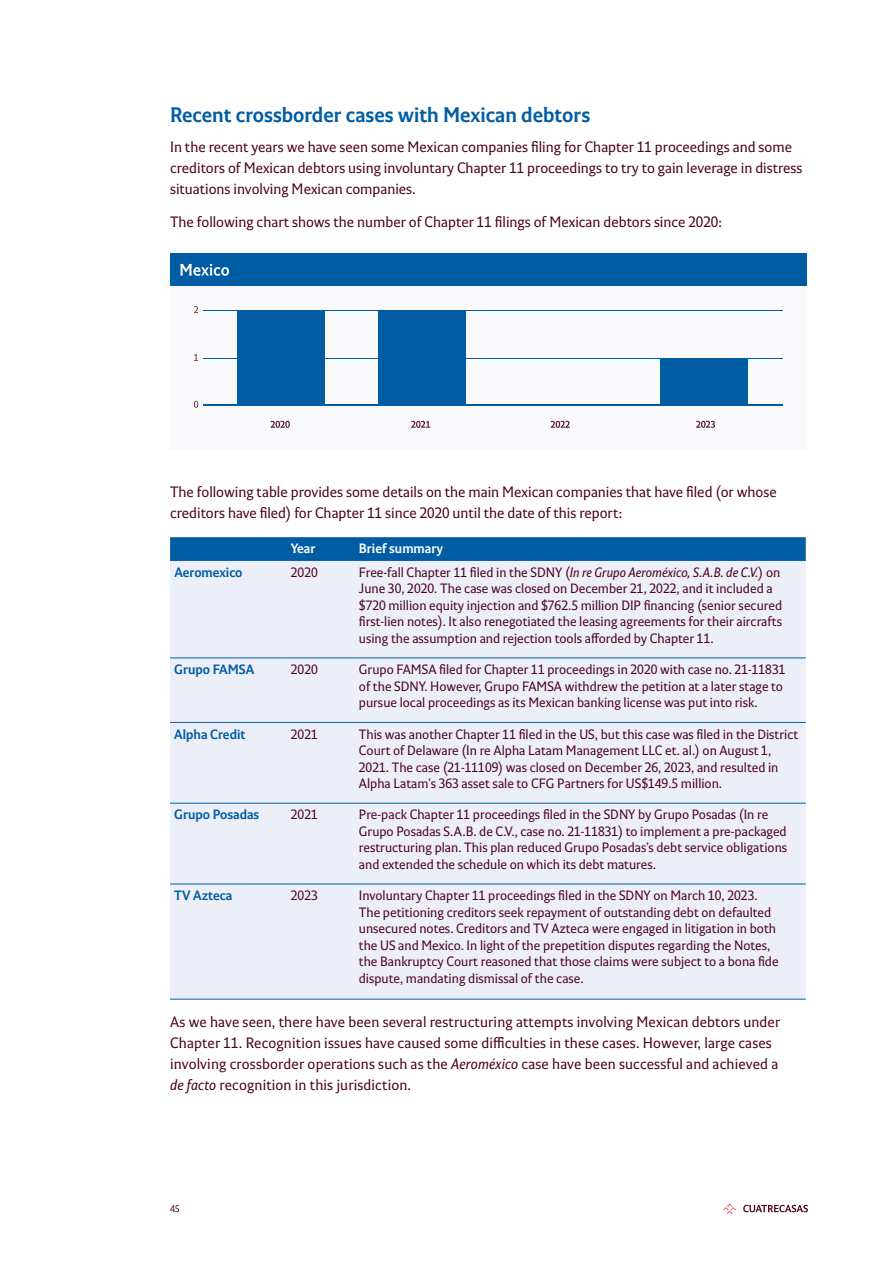
<style>
.page{position:relative;width:893px;height:1263px;background:#fff}
.page>*{position:absolute;margin:0;border:0;box-sizing:border-box;transform-origin:0 0}
.t1{font:700 21px "Cuatrecasas Text";color:#005da4}
.t2{font:15px/21px "Cuatrecasas Text";color:#4b0022}
.t3{font:13.5px/16.5px "Cuatrecasas Text";color:#4b0022}
.t4{font:700 13.5px "Cuatrecasas Text";color:#005da4}
.t5{font:700 13.5px "Cuatrecasas Text";color:#fff}
.t6{font:9.75px "Cuatrecasas Text";color:#4b0022}
.s1{font-style:italic}
</style>
<div class="page">
<svg style="left:743px;top:1205px;width:65px;height:7px"></svg>
<svg style="left:723px;top:1203px;width:13px;height:11px"></svg>
<div style="left:170px;top:253px;width:636px;height:197px;background:#fafafc"></div>
<svg style="left:271px;top:421px;width:19px;height:7px"></svg>
<svg style="left:411px;top:421px;width:19px;height:7px"></svg>
<svg style="left:696px;top:421px;width:19px;height:7px"></svg>
<svg style="left:551px;top:421px;width:19px;height:7px"></svg>
<hr style="left:203px;top:405px;width:580px;height:1px;background:#005da4">
<hr style="left:203px;top:358px;width:580px;height:1px;background:#005da4">
<hr style="left:203px;top:310px;width:580px;height:1px;background:#005da4">
<svg style="left:194px;top:306px;width:4px;height:7px"></svg>
<svg style="left:194px;top:354px;width:4px;height:7px"></svg>
<svg style="left:194px;top:401px;width:4px;height:7px"></svg>
<div style="left:237px;top:311px;width:87px;height:94px;background:#005da4"></div>
<div style="left:378px;top:311px;width:87px;height:94px;background:#005da4"></div>
<div style="left:660px;top:358px;width:87px;height:47px;background:#005da4"></div>
<div style="left:170px;top:253px;width:636px;height:32px;background:#005da4"></div>
<svg style="left:180px;top:264px;width:49px;height:12px"></svg>
<div style="left:170px;top:537px;width:636px;height:23px;background:#005da4"></div>
<div style="left:170px;top:561px;width:636px;height:438px;background:#eceff7"></div>
<hr style="left:170px;top:560px;width:115px;height:1px;background:#005da4">
<hr style="left:285px;top:560px;width:68px;height:1px;background:#005da4">
<hr style="left:353px;top:560px;width:453px;height:1px;background:#005da4">
<hr style="left:170px;top:657px;width:115px;height:1px;background:#005da4">
<hr style="left:285px;top:657px;width:68px;height:1px;background:#005da4">
<hr style="left:353px;top:657px;width:453px;height:1px;background:#005da4">
<hr style="left:170px;top:722px;width:115px;height:1px;background:#005da4">
<hr style="left:285px;top:722px;width:68px;height:1px;background:#005da4">
<hr style="left:353px;top:722px;width:453px;height:1px;background:#005da4">
<hr style="left:170px;top:803px;width:115px;height:1px;background:#005da4">
<hr style="left:285px;top:803px;width:68px;height:1px;background:#005da4">
<hr style="left:353px;top:803px;width:453px;height:1px;background:#005da4">
<hr style="left:170px;top:884px;width:115px;height:1px;background:#005da4">
<hr style="left:285px;top:884px;width:68px;height:1px;background:#005da4">
<hr style="left:353px;top:884px;width:453px;height:1px;background:#005da4">
<hr style="left:170px;top:999px;width:115px;height:1px;background:#005da4">
<hr style="left:285px;top:999px;width:68px;height:1px;background:#005da4">
<hr style="left:353px;top:999px;width:453px;height:1px;background:#005da4">
<h1 class="t1" style="left:170px;top:103px;width:422px">Recent crossborder cases with Mexican debtors</h1>
<p class="t2" style="left:170px;top:137px;width:634px">In the recent years we have seen some Mexican companies filing for Chapter 11 proceedings and some creditors of Mexican debtors using involuntary Chapter 11 proceedings to try to gain leverage in distress situations involving Mexican companies.</p>
<p class="t2" style="left:170px;top:212px;width:553px">The following chart shows the number of Chapter 11 filings of Mexican debtors since 2020:</p>
<p class="t2" style="left:170px;top:482px;width:608px">The following table provides some details on the main Mexican companies that have filed (or whose creditors have filed) for Chapter 11 since 2020 until the date of this report:</p>
<p class="t5" style="left:291px;top:541px;width:26px">Year</p>
<p class="t5" style="left:359px;top:541px;width:86px">Brief summary</p>
<p class="t4" style="left:174px;top:564px;width:70px">Aeromexico</p>
<p class="t3" style="left:291px;top:564px;width:28px">2020</p>
<p class="t3" style="left:359px;top:564px;width:425px">Free-fall Chapter 11 filed in the SDNY (<span class="s1">In re Grupo Aeroméxico, S.A.B. de C.V.</span>) on June 30, 2020. The case was closed on December 21, 2022, and it included a $720 million equity injection and $762.5 million DIP financing (senior secured first-lien notes). It also renegotiated the leasing agreements for their aircrafts using the assumption and rejection tools afforded by Chapter 11.</p>
<p class="t4" style="left:174px;top:662px;width:81px">Grupo FAMSA</p>
<p class="t3" style="left:291px;top:662px;width:28px">2020</p>
<p class="t3" style="left:359px;top:662px;width:428px">Grupo FAMSA filed for Chapter 11 proceedings in 2020 with case no. 21-11831 of the SDNY. However, Grupo FAMSA withdrew the petition at a later stage to pursue local proceedings as its Mexican banking license was put into risk.</p>
<p class="t4" style="left:174px;top:726px;width:73px">Alpha Credit</p>
<p class="t3" style="left:291px;top:726px;width:28px">2021</p>
<p class="t3" style="left:359px;top:726px;width:441px">This was another Chapter 11 filed in the US, but this case was filed in the District Court of Delaware (In re Alpha Latam Management LLC et. al.) on August 1, 2021. The case (21-11109) was closed on December 26, 2023, and resulted in Alpha Latam’s 363 asset sale to CFG Partners for US$149.5 million.</p>
<p class="t4" style="left:174px;top:807px;width:87px">Grupo Posadas</p>
<p class="t3" style="left:291px;top:807px;width:28px">2021</p>
<p class="t3" style="left:359px;top:807px;width:430px">Pre-pack Chapter 11 proceedings filed in the SDNY by Grupo Posadas (In re Grupo Posadas S.A.B. de C.V., case no. 21-11831) to implement a pre-packaged restructuring plan. This plan reduced Grupo Posadas’s debt service obligations and extended the schedule on which its debt matures.</p>
<p class="t4" style="left:174px;top:888px;width:60px">TV Azteca</p>
<p class="t3" style="left:291px;top:888px;width:28px">2023</p>
<p class="t3" style="left:359px;top:888px;width:421px">Involuntary Chapter 11 proceedings filed in the SDNY on March 10, 2023.<br>The petitioning creditors seek repayment of outstanding debt on defaulted unsecured notes. Creditors and TV Azteca were engaged in litigation in both the US and Mexico. In light of the prepetition disputes regarding the Notes, the Bankruptcy Court reasoned that those claims were subject to a bona fide dispute, mandating dismissal of the case.</p>
<p class="t2" style="left:170px;top:1012px;width:612px">As we have seen, there have been several restructuring attempts involving Mexican debtors under Chapter 11. Recognition issues have caused some difficulties in these cases. However, large cases involving crossborder operations such as the <span class="s1">Aeroméxico</span> case have been successful and achieved a <span class="s1">de facto</span> recognition in this jurisdiction.</p>
<p class="t6" style="left:170px;top:1203px;width:11px">45</p>
</div>
